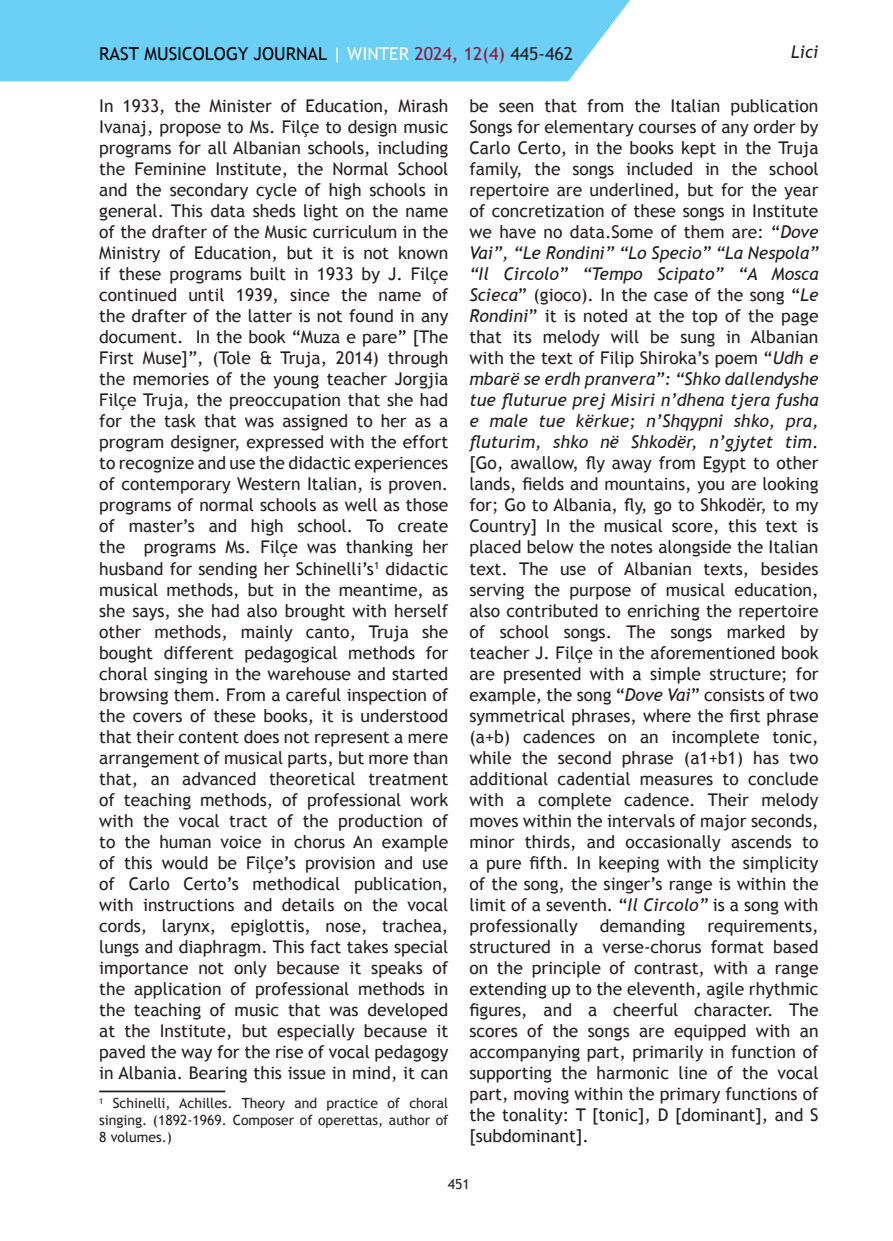
<style>
.page{position:relative;width:893px;height:1241px;background:#fff}
.page>*{position:absolute;margin:0;border:0;box-sizing:border-box;transform-origin:0 0}
.t1{font:17.85px "Trebuchet MS";color:#000}
.Metin_-_Gövde{font:17.5px/21px "Trebuchet MS";color:#231f20;text-align:justify}
.t2{font:italic 17.5px "Trebuchet MS";color:#231f20}
.Dipnot{font:14px/16.8px "Trebuchet MS";color:#231f20;text-align:justify}
.s1{color:#fff}
.s2{color:#94163d}
.s3{color:#231f20}
.s4{font-style:italic}
</style>
<div class="page">
<div style="left:0;top:0;width:630px;height:81px;background:#6bcff6"></div>
<hr style="left:99px;top:1090px;width:126px;height:2px;background:#231f20">
<p class="t2" style="left:791px;top:41px;width:29px">Lici</p>
<p class="t1" style="left:99px;top:43px;width:475px">RAST MUSICOLOGY JOURNAL <span class="s1">| WINTER</span> <span class="s2">2024, 12(4)</span> <span class="s3">445-462</span></p>
<p class="Metin_-_Gövde" style="left:99px;top:96px;width:351px">In 1933, the Minister of Education, Mirash Ivanaj, propose to Ms. Filçe to design music programs for all Albanian schools, including the Feminine Institute, the Normal School and the secondary cycle of high schools in general. This data sheds light on the name of the drafter of the Music curriculum in the Ministry of Education, but it is not known if these programs built in 1933 by J. Filçe continued until 1939, since the name of the drafter of the latter is not found in any document. In the book “Muza e pare” [The First Muse]”, (Tole &amp; Truja, 2014) through the memories of the young teacher Jorgjia Filçe Truja, the preoccupation that she had for the task that was assigned to her as a program designer, expressed with the effort to recognize and use the didactic experiences of contemporary Western Italian, is proven. programs of normal schools as well as those of master’s and high school. To create the programs Ms. Filçe was thanking her husband for sending her Schinelli’s<sup>1</sup> didactic musical methods, but in the meantime, as she says, she had also brought with herself other methods, mainly canto, Truja she bought different pedagogical methods for choral singing in the warehouse and started browsing them. From a careful inspection of the covers of these books, it is understood that their content does not represent a mere arrangement of musical parts, but more than that, an advanced theoretical treatment of teaching methods, of professional work with the vocal tract of the production of to the human voice in chorus An example of this would be Filçe’s provision and use of Carlo Certo’s methodical publication, with instructions and details on the vocal cords, larynx, epiglottis, nose, trachea, lungs and diaphragm. This fact takes special importance not only because it speaks of the application of professional methods in the teaching of music that was developed at the Institute, but especially because it paved the way for the rise of vocal pedagogy in Albania. Bearing this issue in mind, it can</p>
<p class="Dipnot" style="left:99px;top:1094px;width:351px"><sup>1</sup> Schinelli, Achilles. Theory and practice of choral singing. (1892-1969. Composer of operettas, author of 8 volumes.)</p>
<p class="Metin_-_Gövde" style="left:469px;top:96px;width:351px">be seen that from the Italian publication Songs for elementary courses of any order by Carlo Certo, in the books kept in the Truja family, the songs included in the school repertoire are underlined, but for the year of concretization of these songs in Institute we have no data.Some of them are: “<span class="s4">Dove Vai”, “Le Rondini” “Lo Specio” “La Nespola” “Il Circolo” “Tempo Scipato” “A Mosca Scieca</span>” (gioco). In the case of the song “<span class="s4">Le Rondini</span>” it is noted at the top of the page that its melody will be sung in Albanian with the text of Filip Shiroka’s poem “<span class="s4">Udh e mbarë se erdh pranvera”: “Shko dallendyshe tue fluturue prej Misiri n’dhena tjera fusha e male tue kërkue; n’Shqypni shko, pra, fluturim, shko në Shkodër, n’gjytet tim</span>. [Go, awallow, fly away from Egypt to other lands, fields and mountains, you are looking for; Go to Albania, fly, go to Shkodër, to my Country] In the musical score, this text is placed below the notes alongside the Italian text. The use of Albanian texts, besides serving the purpose of musical education, also contributed to enriching the repertoire of school songs. The songs marked by teacher J. Filçe in the aforementioned book are presented with a simple structure; for example, the song “<span class="s4">Dove Vai</span>” consists of two symmetrical phrases, where the first phrase (a+b) cadences on an incomplete tonic, while the second phrase (a1+b1) has two additional cadential measures to conclude with a complete cadence. Their melody moves within the intervals of major seconds, minor thirds, and occasionally ascends to a pure fifth. In keeping with the simplicity of the song, the singer’s range is within the limit of a seventh. “<span class="s4">Il Circolo”</span> is a song with professionally</p>
<p class="Metin_-_Gövde" style="left:600px;top:915px;width:87px">demanding</p>
<p class="Metin_-_Gövde" style="left:469px;top:915px;width:351px;text-indent:238px">requirements, structured in a verse-chorus format based on the principle of contrast, with a range extending up to the eleventh, agile rhythmic figures, and a cheerful character. The scores of the songs are equipped with an accompanying part, primarily in function of supporting the harmonic line of the vocal part, moving within the primary functions of the tonality: T [tonic], D [dominant], and S [subdominant].</p>
<p class="Dipnot" style="left:448px;top:1175px;width:24px">451</p>
</div>
